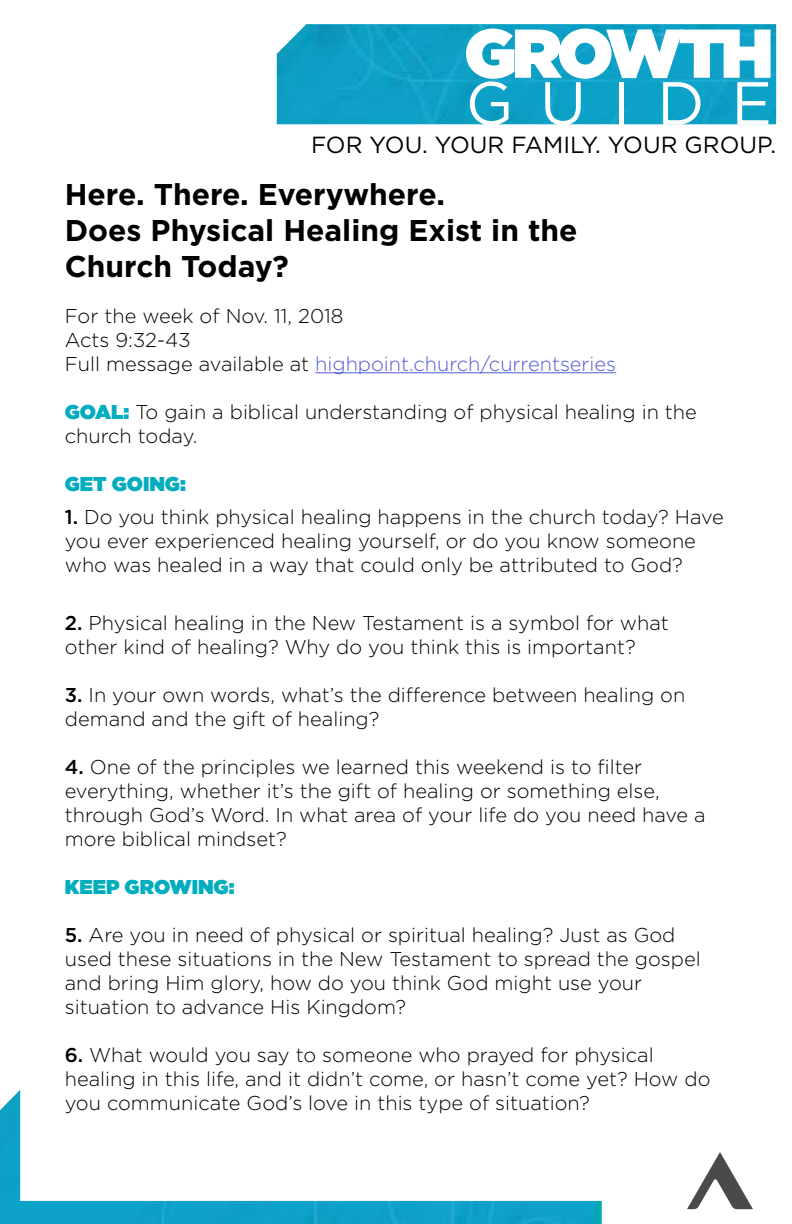
<style>
.page{position:relative;width:792px;height:1224px;background:#fff}
.page>*{position:absolute;margin:0;border:0;box-sizing:border-box;transform-origin:0 0}
.t1{font:900 68.8px "Gotham";letter-spacing:-.06em;color:#fff}
.t2{font:60.8px "Gotham";letter-spacing:.44em;color:#fff}
.t3{font:700 30px/36px "Gotham";color:#000}
.t4{font:23.2px "Gotham";color:#000}
.t5{font:300 20px/24px "Gotham";color:#000}
.t6{font:900 20px "Gotham";color:#00adbf}
.s1{color:#4f5cd6}
.s2{font-weight:900;color:#00adbf}
.s3{font-weight:500}
</style>
<div class="page">
<img style="left:0;top:1090px;width:595px;height:134px">
<svg style="left:687px;top:1152px;width:66px;height:57px"></svg>
<hr style="left:315px;top:372px;width:301px;height:1px;background:#4f5cd6">
<img style="left:277px;top:24px;width:499px;height:100px">
<h1 class="t1" style="left:464px;top:4px;width:310px">GROWTH</h1>
<h2 class="t2" style="left:466px;top:64px;width:308px">GUIDE</h2>
<p class="t4" style="left:311px;top:130px;width:467px">FOR YOU. YOUR FAMILY. YOUR GROUP.</p>
<h3 class="t3" style="left:65px;top:176px;width:514px">Here. There. Everywhere.<br>Does Physical Healing Exist in the<br>Church Today?</h3>
<p class="t5" style="left:65px;top:303px;width:553px">For the week of Nov. 11, 2018<br>Acts 9:32-43<br>Full message available at <span class="s1">highpoint.church/currentseries</span></p>
<p class="t5" style="left:65px;top:399px;width:634px"><span class="s2">GOAL:</span> To gain a biblical understanding of physical healing in the church today.</p>
<p class="t6" style="left:65px;top:469px;width:123px">GET GOING:</p>
<p class="t5" style="left:65px;top:505px;width:661px"><span class="s3">1.</span> Do you think physical healing happens in the church today? Have you ever experienced healing yourself, or do you know someone who was healed in a way that could only be attributed to God?</p>
<p class="t5" style="left:65px;top:611px;width:605px"><span class="s3">2.</span> Physical healing in the New Testament is a symbol for what other kind of healing? Why do you think this is important?</p>
<p class="t5" style="left:65px;top:683px;width:622px"><span class="s3">3.</span> In your own words, what’s the difference between healing on demand and the gift of healing?</p>
<p class="t5" style="left:65px;top:755px;width:642px"><span class="s3">4.</span> One of the principles we learned this weekend is to filter everything, whether it’s the gift of healing or something else, through God’s Word. In what area of your life do you need have a more biblical mindset?</p>
<p class="t6" style="left:65px;top:873px;width:171px">KEEP GROWING:</p>
<p class="t5" style="left:65px;top:923px;width:637px"><span class="s3">5.</span> Are you in need of physical or spiritual healing? Just as God used these situations in the New Testament to spread the gospel and bring Him glory, how do you think God might use your situation to advance His Kingdom?</p>
<p class="t5" style="left:65px;top:1043px;width:647px"><span class="s3">6.</span> What would you say to someone who prayed for physical healing in this life, and it didn’t come, or hasn’t come yet? How do you communicate God’s love in this type of situation?</p>
</div>
